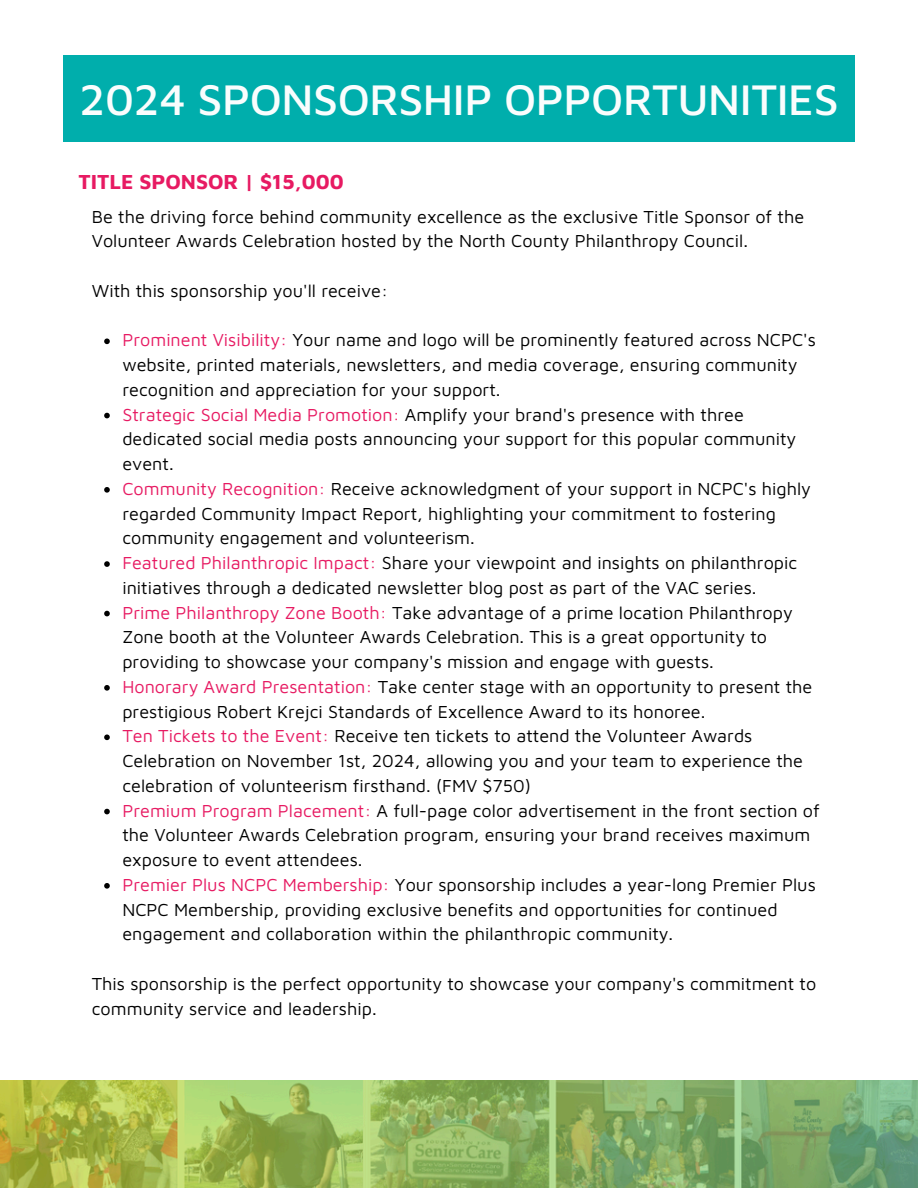
<style>
.page{position:relative;width:918px;height:1188px;background:#fff}
.page>*{position:absolute;margin:0;border:0;box-sizing:border-box;transform-origin:0 0}
.t1{font:500 44.25px "Maven Pro";letter-spacing:-.01em;color:#fafdfd}
.t2{font:700 21px "Maven Pro";color:#e71a62}
.t3{font:18px/24.8px "Maven Pro";color:#000}
.s1{color:#e71a62}
</style>
<div class="page">
<div style="left:63px;top:55px;width:792px;height:87px;background:#00aeac"></div>
<img style="left:0;top:1080px;width:918px;height:108px">
<svg style="left:104px;top:339px;width:6px;height:5px"></svg>
<svg style="left:104px;top:413px;width:6px;height:5px"></svg>
<svg style="left:104px;top:487px;width:6px;height:6px"></svg>
<svg style="left:104px;top:561px;width:6px;height:6px"></svg>
<svg style="left:104px;top:611px;width:6px;height:5px"></svg>
<svg style="left:104px;top:685px;width:6px;height:6px"></svg>
<svg style="left:104px;top:735px;width:6px;height:5px"></svg>
<svg style="left:104px;top:809px;width:6px;height:5px"></svg>
<svg style="left:104px;top:883px;width:6px;height:6px"></svg>
<h2 class="t1" style="left:79px;top:72px;width:761px">2024 SPONSORSHIP OPPORTUNITIES</h2>
<p class="t2" style="left:78px;top:169px;width:267px">TITLE SPONSOR | $15,000</p>
<p class="t3" style="left:92px;top:203px;width:714px">Be the driving force behind community excellence as the exclusive Title Sponsor of the<br>Volunteer Awards Celebration hosted by the North County Philanthropy Council.</p>
<p class="t3" style="left:92px;top:278px;width:298px">With this sponsorship you'll receive:</p>
<p class="t3" style="left:122px;top:327px;width:695px"><span class="s1">Prominent Visibility:</span> Your name and logo will be prominently featured across NCPC's website, printed materials, newsletters, and media coverage, ensuring community recognition and appreciation for your support.</p>
<p class="t3" style="left:122px;top:401px;width:675px"><span class="s1">Strategic Social Media Promotion:</span> Amplify your brand's presence with three dedicated social media posts announcing your support for this popular community event.</p>
<p class="t3" style="left:122px;top:476px;width:690px"><span class="s1">Community Recognition:</span> Receive acknowledgment of your support in NCPC's highly regarded Community Impact Report, highlighting your commitment to fostering community engagement and volunteerism.</p>
<p class="t3" style="left:122px;top:550px;width:676px"><span class="s1">Featured Philanthropic Impact:</span> Share your viewpoint and insights on philanthropic initiatives through a dedicated newsletter blog post as part of the VAC series.</p>
<p class="t3" style="left:122px;top:599px;width:672px"><span class="s1">Prime Philanthropy Zone Booth:</span> Take advantage of a prime location Philanthropy<br>Zone booth at the Volunteer Awards Celebration. This is a great opportunity to providing to showcase your company's mission and engage with guests.</p>
<p class="t3" style="left:122px;top:674px;width:692px"><span class="s1">Honorary Award Presentation:</span> Take center stage with an opportunity to present the prestigious Robert Krejci Standards of Excellence Award to its honoree.</p>
<p class="t3" style="left:122px;top:723px;width:682px"><span class="s1">Ten Tickets to the Event:</span> Receive ten tickets to attend the Volunteer Awards<br>Celebration on November 1st, 2024, allowing you and your team to experience the celebration of volunteerism firsthand. (FMV $750)</p>
<p class="t3" style="left:122px;top:797px;width:699px"><span class="s1">Premium Program Placement:</span> A full-page color advertisement in the front section of the Volunteer Awards Celebration program, ensuring your brand receives maximum exposure to event attendees.</p>
<p class="t3" style="left:122px;top:872px;width:695px"><span class="s1">Premier Plus NCPC Membership:</span> Your sponsorship includes a year-long Premier Plus<br>NCPC Membership, providing exclusive benefits and opportunities for continued engagement and collaboration within the philanthropic community.</p>
<p class="t3" style="left:92px;top:971px;width:726px">This sponsorship is the perfect opportunity to showcase your company's commitment to community service and leadership.</p>
</div>
